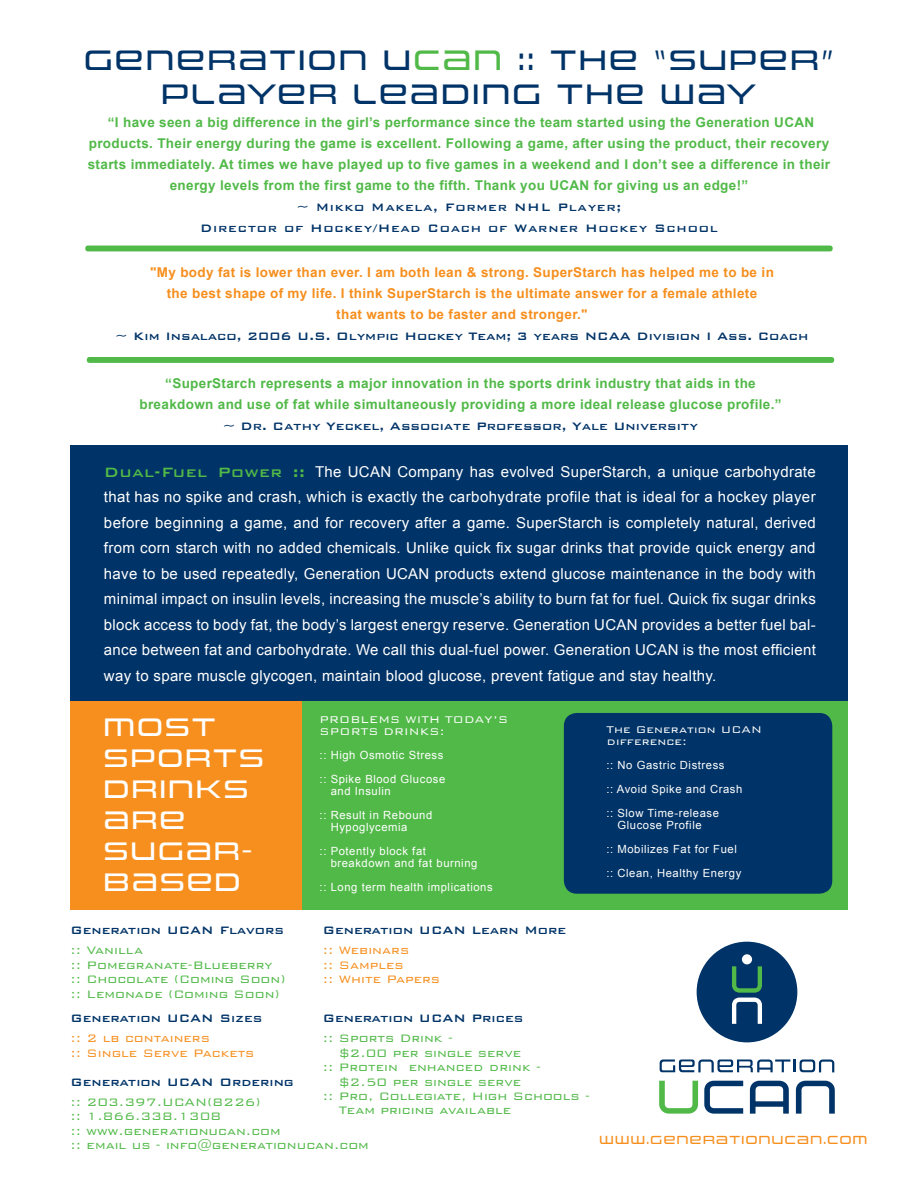
<style>
.page{position:relative;width:918px;height:1188px;background:#fff}
.page>*{position:absolute;margin:0;border:0;box-sizing:border-box;transform-origin:0 0}
.t1{font:28.8px/34.5px "Uniwars Rg";letter-spacing:.1em;color:#003367;text-align:center}
.t2{font:25.95px/31px "Uniwars Rg";letter-spacing:.1em;color:#fff}
.t3{font:15px/25.5px "Arial";letter-spacing:.02em;color:#fff;text-align:justify}
.t4{font:300 14.4px/14.4px "Bank Gothic BT";color:#51b948}
.t5{font:500 14.4px "Bank Gothic";color:#003367}
.t6{font:500 14.4px "Bank Gothic BT";color:#003367}
.t7{font:500 14.4px/21px "Bank Gothic";letter-spacing:.05em;color:#003367;text-align:center}
.t8{font:300 14.4px/14.4px "Bank Gothic BT";color:#f68f1e}
.t9{font:700 13.5px/21px "Arial";letter-spacing:.025em;color:#51b948;text-align:center}
.t10{font:700 13.5px/21px "Arial";letter-spacing:.025em;color:#f68f1e;text-align:center}
.t11{font:300 12.9px/12px "Bank Gothic";letter-spacing:.01em;color:#fff}
.t12{font:12px "Uniwars Rg";letter-spacing:.12em;color:#f68f1e}
.t13{font:11.25px/24px "Arial";letter-spacing:.05em;color:#fff}
.s1{color:#51b948}
.s2{font-family:"Bank Gothic BT";font-weight:500;font-size:18px;color:#51b948}
</style>
<div class="page">
<div style="left:298px;top:693px;width:550px;height:216px;background:#51b948"></div>
<div style="left:564px;top:713px;width:268px;height:181px;background:#003367;border-radius:13px"></div>
<div style="left:70px;top:693px;width:232px;height:216px;background:#f68f1e"></div>
<div style="left:70px;top:446px;width:778px;height:255px;background:#003367"></div>
<div style="left:87px;top:357px;width:747px;height:6px;background:#51b948;border-radius:3px"></div>
<div style="left:85px;top:246px;width:748px;height:5px;background:#51b948;border-radius:3px"></div>
<svg style="left:796px;top:1081px;width:39px;height:33px"></svg>
<svg style="left:659px;top:1081px;width:39px;height:33px"></svg>
<svg style="left:704px;top:1081px;width:39px;height:33px"></svg>
<svg style="left:750px;top:1081px;width:39px;height:33px"></svg>
<div style="left:697px;top:942px;width:100px;height:100px;background:#003367;border-radius:50%"></div>
<svg style="left:732px;top:966px;width:30px;height:58px"></svg>
<div style="left:742px;top:954px;width:10px;height:10px;background:#fff;border-radius:50%"></div>
<svg style="left:660px;top:1059px;width:174px;height:13px"></svg>
<h1 class="t1" style="left:84px;top:43px;width:751px">GENERATION U<span class="s1">CAN</span> :: THE “SUPER”<br>PLAYER LEADING THE WAY</h1>
<p class="t9" style="left:88px;top:112px;width:744px">“I have seen a big difference in the girl’s performance since the team started using the Generation UCAN products. Their energy during the game is excellent. Following a game, after using the product, their recovery starts immediately. At times we have played up to five games in a weekend and I don’t see a difference in their energy levels from the first game to the fifth. Thank you UCAN for giving us an edge!”</p>
<p class="t7" style="left:200px;top:195px;width:519px">~ Mikko Makela, Former NHL Player;<br>Director of Hockey/Head Coach of Warner Hockey School</p>
<p class="t10" style="left:150px;top:262px;width:625px">"My body fat is lower than ever. I am both lean &amp; strong. SuperStarch has helped me to be in the best shape of my life. I think SuperStarch is the ultimate answer for a female athlete<br>that wants to be faster and stronger."</p>
<p class="t5" style="left:116px;top:325px;width:694px">~ Kim Insalaco, 2006 U.S. Olympic Hockey Team; 3 years NCAA Division I Ass. Coach</p>
<p class="t9" style="left:139px;top:373px;width:644px">“SuperStarch represents a major innovation in the sports drink industry that aids in the breakdown and use of fat while simultaneously providing a more ideal release glucose profile.”</p>
<p class="t5" style="left:223px;top:415px;width:476px">~ Dr. Cathy Yeckel, Associate Professor, Yale University</p>
<p class="t3" style="left:104px;top:459px;width:713px"><span class="s2">Dual-Fuel Power ::</span> The UCAN Company has evolved SuperStarch, a unique carbohydrate that has no spike and crash, which is exactly the carbohydrate profile that is ideal for a hockey player before beginning a game, and for recovery after a game. SuperStarch is completely natural, derived from corn starch with no added chemicals. Unlike quick fix sugar drinks that provide quick energy and have to be used repeatedly, Generation UCAN products extend glucose maintenance in the body with minimal impact on insulin levels, increasing the muscle’s ability to burn fat for fuel. Quick fix sugar drinks block access to body fat, the body’s largest energy reserve. Generation UCAN provides a better fuel bal&shy;ance between fat and carbohydrate. We call this dual-fuel power. Generation UCAN is the most efficient way to spare muscle glycogen, maintain blood glucose, prevent fatigue and stay healthy.</p>
<p class="t11" style="left:320px;top:712px;width:190px">PROBLEMS WITH TODAY’S<br>SPORTS DRINKS:</p>
<p class="t13" style="left:320px;top:743px;width:127px">:: High Osmotic Stress :: Spike Blood Glucose</p>
<p class="t13" style="left:320px;top:779px;width:114px;text-indent:11px">and Insulin<br>:: Result in Rebound</p>
<p class="t13" style="left:320px;top:815px;width:108px;text-indent:11px">Hypoglycemia<br>:: Potently block fat</p>
<p class="t13" style="left:320px;top:851px;width:175px;text-align:center">breakdown and fat burning<br>:: Long term health implications</p>
<h2 class="t2" style="left:104px;top:712px;width:161px">MOST<br>SPORTS<br>DRINKS<br>ARE<br>SUGAR-<br>BASED</h2>
<p class="t11" style="left:606px;top:722px;width:157px">The Generation UCAN difference:</p>
<p class="t13" style="left:606px;top:753px;width:137px">:: No Gastric Distress<br>:: Avoid Spike and Crash :: Slow Time-release</p>
<p class="t13" style="left:606px;top:813px;width:136px;text-indent:11px">Glucose Profile<br>:: Mobilizes Fat for Fuel :: Clean, Healthy Energy</p>
<p class="t6" style="left:323px;top:922px;width:245px">Generation UCAN Learn More</p>
<p class="t8" style="left:323px;top:943px;width:119px">:: Webinars<br>:: Samples<br>:: White Papers</p>
<p class="t6" style="left:323px;top:1010px;width:202px">Generation UCAN Prices</p>
<p class="t4" style="left:323px;top:1031px;width:132px">:: Sports Drink -</p>
<p class="t4" style="left:339px;top:1045px;width:184px">$2.00 per single serve</p>
<p class="t4" style="left:323px;top:1060px;width:220px">:: Protein enhanced drink -</p>
<p class="t4" style="left:339px;top:1074px;width:184px">$2.50 per single serve</p>
<p class="t4" style="left:323px;top:1089px;width:269px">:: Pro, Collegiate, High Schools -</p>
<p class="t4" style="left:339px;top:1103px;width:174px">Team pricing available</p>
<p class="t6" style="left:70px;top:922px;width:215px">Generation UCAN Flavors</p>
<p class="t4" style="left:70px;top:943px;width:217px">:: Vanilla<br>:: Pomegranate-Blueberry :: Chocolate (Coming Soon) :: Lemonade (Coming Soon)</p>
<p class="t6" style="left:70px;top:1010px;width:193px">Generation UCAN Sizes</p>
<p class="t8" style="left:70px;top:1031px;width:185px">:: 2 lb containers<br>:: Single Serve Packets</p>
<p class="t6" style="left:70px;top:1074px;width:225px">Generation UCAN Ordering</p>
<p class="t4" style="left:70px;top:1095px;width:300px">:: 203.397.UCAN(8226)<br>:: 1.866.338.1308<br>:: www.generationucan.com<br>:: email us - info@generationucan.com</p>
<p class="t12" style="left:600px;top:1133px;width:269px">WWW.GENERATIONUCAN.COM</p>
</div>
